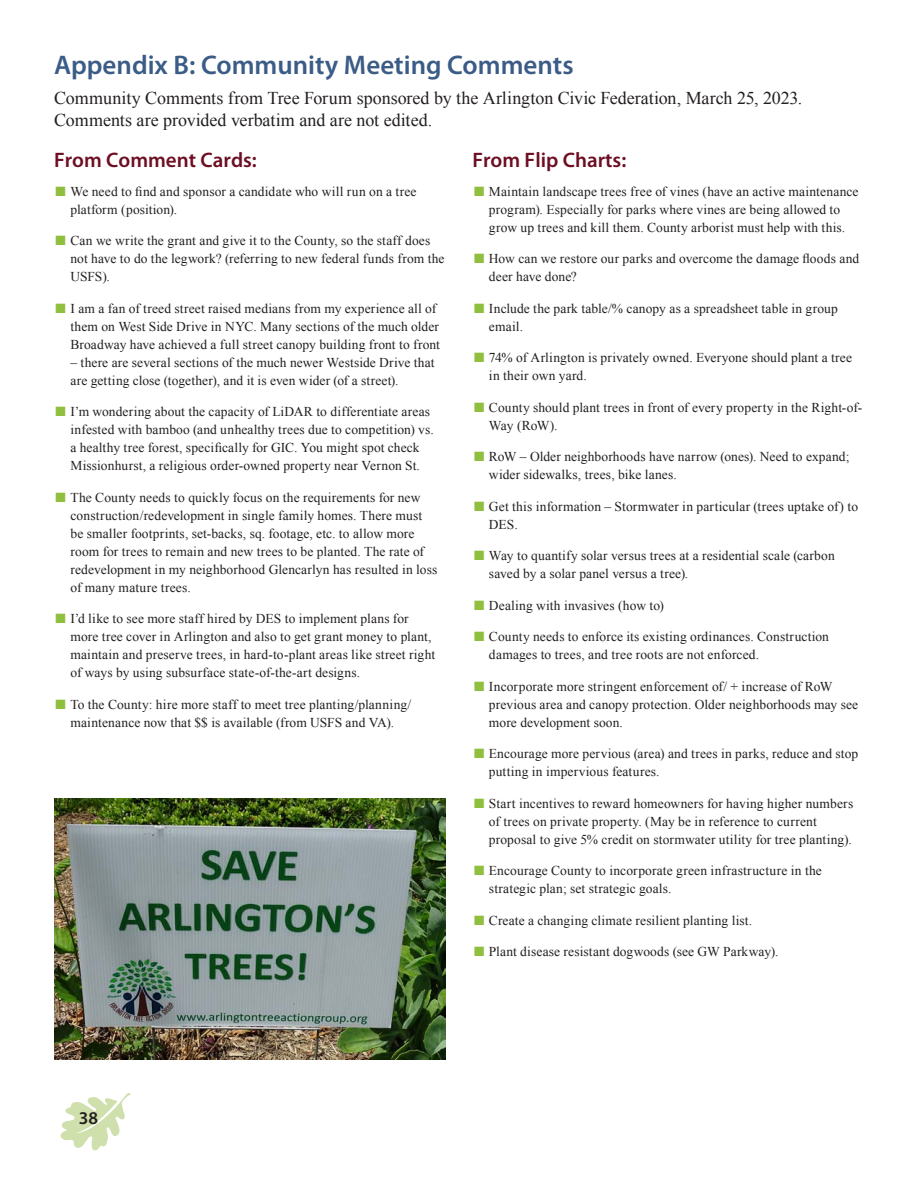
<style>
.page{position:relative;width:918px;height:1188px;background:#fff}
.page>*{position:absolute;margin:0;border:0;box-sizing:border-box;transform-origin:0 0}
.t1{font:600 27px "Myriad Pro";color:#3b5c86}
.t2{font:600 21px "Myriad Pro";color:#6e0e22}
.t3{font:18px/22.5px "Times New Roman";color:#231f20}
.t4{font:600 18px "Myriad Pro";color:#231f20}
.t5{font:13.5px/18px "Times New Roman";letter-spacing:.01em;color:#231f20}
.s1{color:#90be3e}
</style>
<div class="page">
<svg style="left:119px;top:1093px;width:9px;height:10px"></svg>
<img style="left:54px;top:798px;width:392px;height:261px">
<h1 class="t1" style="left:54px;top:48px;width:521px">Appendix B: Community Meeting Comments</h1>
<h3 class="t3" style="left:54px;top:86px;width:750px">Community Comments from Tree Forum sponsored by the Arlington Civic Federation, March 25, 2023.<br>Comments are provided verbatim and are not edited.</h3>
<h2 class="t2" style="left:54px;top:147px;width:204px">From Comment Cards:</h2>
<p class="t5" style="left:70px;top:182px;width:348px;text-indent:-15px"><span class="s1">■</span> We need to find and sponsor a candidate who will run on a tree platform (position).</p>
<p class="t5" style="left:70px;top:232px;width:376px;text-indent:-15px"><span class="s1">■</span> Can we write the grant and give it to the County, so the staff does not have to do the legwork? (referring to new federal funds from the<br>USFS).</p>
<p class="t5" style="left:70px;top:299px;width:371px;text-indent:-15px"><span class="s1">■</span> I am a fan of treed street raised medians from my experience all of them on West Side Drive in NYC. Many sections of the much older<br>Broadway have achieved a full street canopy building front to front</p>
<p class="t5" style="left:70px;top:353px;width:366px">– there are several sections of the much newer Westside Drive that are getting close (together), and it is even wider (of a street).</p>
<p class="t5" style="left:70px;top:403px;width:365px;text-indent:-15px"><span class="s1">■</span> I’m wondering about the capacity of LiDAR to differentiate areas infested with bamboo (and unhealthy trees due to competition) vs. a healthy tree forest, specifically for GIC. You might spot check Missionhurst, a religious order-owned property near Vernon St.</p>
<p class="t5" style="left:70px;top:488px;width:368px;text-indent:-15px"><span class="s1">■</span> The County needs to quickly focus on the requirements for new construction/redevelopment in single family homes. There must be smaller footprints, set-backs, sq. footage, etc. to allow more room for trees to remain and new trees to be planted. The rate of redevelopment in my neighborhood Glencarlyn has resulted in loss of many mature trees.</p>
<p class="t5" style="left:70px;top:609px;width:366px;text-indent:-15px"><span class="s1">■</span> I’d like to see more staff hired by DES to implement plans for more tree cover in Arlington and also to get grant money to plant, maintain and preserve trees, in hard-to-plant areas like street right of ways by using subsurface state-of-the-art designs.</p>
<p class="t5" style="left:56px;top:695px;width:357px;text-align:center"><span class="s1">■</span> To the County: hire more staff to meet tree planting/planning/ maintenance now that $$ is available (from USFS and VA).</p>
<h2 class="t2" style="left:472px;top:147px;width:155px">From Flip Charts:</h2>
<p class="t5" style="left:474px;top:182px;width:386px;text-align:center"><span class="s1">■</span> Maintain landscape trees free of vines (have an active maintenance program). Especially for parks where vines are being allowed to<br>grow up trees and kill them. County arborist must help with this.</p>
<p class="t5" style="left:489px;top:250px;width:372px;text-indent:-15px"><span class="s1">■</span> How can we restore our parks and overcome the damage floods and deer have done?</p>
<p class="t5" style="left:489px;top:299px;width:350px;text-indent:-15px"><span class="s1">■</span> Include the park table/% canopy as a spreadsheet table in group email.</p>
<p class="t5" style="left:489px;top:349px;width:365px;text-indent:-15px"><span class="s1">■</span> 74% of Arlington is privately owned. Everyone should plant a tree in their own yard.</p>
<p class="t5" style="left:489px;top:398px;width:375px;text-indent:-15px"><span class="s1">■</span> County should plant trees in front of every property in the Right-of-<br>Way (RoW).</p>
<p class="t5" style="left:489px;top:448px;width:362px;text-indent:-15px"><span class="s1">■</span> RoW – Older neighborhoods have narrow (ones). Need to expand; wider sidewalks, trees, bike lanes.</p>
<p class="t5" style="left:489px;top:497px;width:371px;text-indent:-15px"><span class="s1">■</span> Get this information – Stormwater in particular (trees uptake of) to<br>DES.</p>
<p class="t5" style="left:489px;top:547px;width:347px;text-indent:-15px"><span class="s1">■</span> Way to quantify solar versus trees at a residential scale (carbon saved by a solar panel versus a tree).</p>
<p class="t5" style="left:474px;top:596px;width:191px"><span class="s1">■</span> Dealing with invasives (how to)</p>
<p class="t5" style="left:489px;top:627px;width:342px;text-indent:-15px"><span class="s1">■</span> County needs to enforce its existing ordinances. Construction damages to trees, and tree roots are not enforced.</p>
<p class="t5" style="left:489px;top:677px;width:371px;text-indent:-15px"><span class="s1">■</span> Incorporate more stringent enforcement of/ + increase of RoW previous area and canopy protection. Older neighborhoods may see more development soon.</p>
<p class="t5" style="left:489px;top:744px;width:371px;text-indent:-15px"><span class="s1">■</span> Encourage more pervious (area) and trees in parks, reduce and stop putting in impervious features.</p>
<p class="t5" style="left:489px;top:794px;width:366px;text-indent:-15px"><span class="s1">■</span> Start incentives to reward homeowners for having higher numbers of trees on private property. (May be in reference to current proposal to give 5% credit on stormwater utility for tree planting).</p>
<p class="t5" style="left:489px;top:861px;width:334px;text-indent:-15px"><span class="s1">■</span> Encourage County to incorporate green infrastructure in the strategic plan; set strategic goals.</p>
<p class="t5" style="left:474px;top:911px;width:280px"><span class="s1">■</span> Create a changing climate resilient planting list.</p>
<p class="t5" style="left:474px;top:942px;width:306px"><span class="s1">■</span> Plant disease resistant dogwoods (see GW Parkway).</p>
<h3 class="t4" style="left:79px;top:1106px;width:21px">38</h3>
</div>
